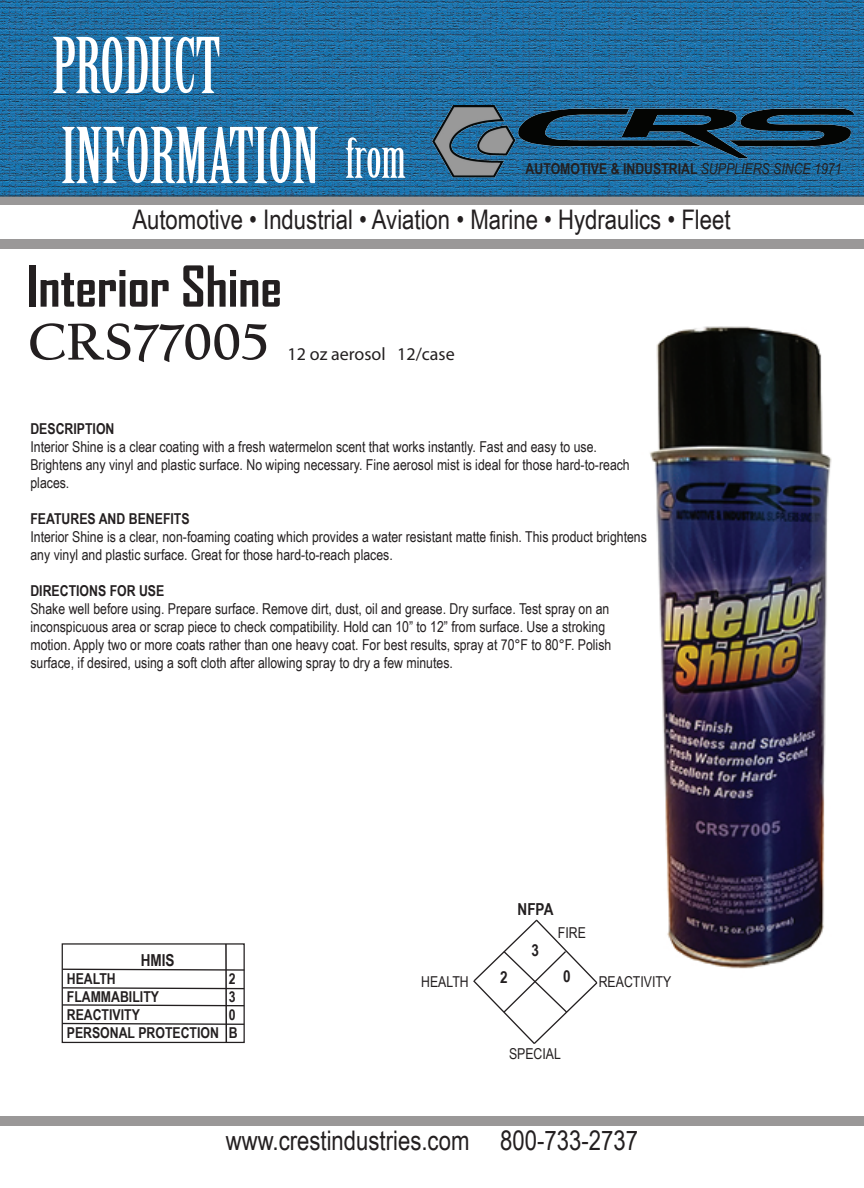
<style>
.page{position:relative;width:864px;height:1188px;background:#fff}
.page>*{position:absolute;margin:0;border:0;box-sizing:border-box;transform-origin:0 0}
.t1{font:75px/90px "Birch Std";color:#fff}
.t2{font:700 54px "Agency FB";color:#231f20}
.t3{font:700 54px "Californian FB";color:#231f20}
.t4{font:54px "Birch Std";color:#fff}
.t5{font:27px "Arial Narrow";color:#231f20}
.t6{font:18px "Myriad Pro";color:#231f20}
.t7{font:700 16.5px "Arial Narrow";color:#231f20}
.t8{font:15px/18px "Arial Narrow";color:#231f20}
.t9{font:700 15px/18px "Arial Narrow";color:#231f20;text-align:right}
.s1{font-weight:400;font-style:italic}
</style>
<div class="page">
<img style="left:650px;top:326px;width:182px;height:643px">
<img style="left:0;top:0;width:864px;height:195px">
<svg style="left:0;top:195px;width:864px;height:10px;background:#868b90"></svg>
<div style="left:0;top:239px;width:864px;height:10px;background:#9a9898"></div>
<div style="left:0;top:1116px;width:864px;height:10px;background:#9a9898"></div>
<img style="left:432px;top:105px;width:422px;height:79px">
<div style="left:62px;top:943px;width:183px;height:100px;border:1px solid #231f20"></div>
<hr style="left:225px;top:944px;width:2px;height:98px;background:#231f20">
<svg style="left:61px;top:987px;width:184px;height:3px"></svg>
<svg style="left:61px;top:1004px;width:184px;height:3px"></svg>
<svg style="left:61px;top:1022px;width:184px;height:4px"></svg>
<svg style="left:61px;top:968px;width:184px;height:3px"></svg>
<svg style="left:473px;top:919px;width:125px;height:125px"></svg>
<h1 class="t1" style="left:52px;top:23px;width:268px">PRODUCT<br>INFORMATION</h1>
<h2 class="t4" style="left:346px;top:128px;width:61px">from</h2>
<p class="t9" style="left:526px;top:159px;width:318px">AUTOMOTIVE &amp; INDUSTRIAL <span class="s1">SUPPLIERS SINCE 1971</span></p>
<h3 class="t5" style="left:132px;top:200px;width:600px">Automotive • Industrial • Aviation • Marine • Hydraulics • Fleet</h3>
<h2 class="t2" style="left:27px;top:253px;width:256px">Interior Shine</h2>
<h2 class="t3" style="left:28px;top:311px;width:242px">CRS77005</h2>
<p class="t6" style="left:288px;top:342px;width:169px">12 oz aerosol 12/case</p>
<p class="t9" style="left:30px;top:419px;width:86px">DESCRIPTION</p>
<p class="t8" style="left:30px;top:437px;width:601px">Interior Shine is a clear coating with a fresh watermelon scent that works instantly. Fast and easy to use.<br>Brightens any vinyl and plastic surface. No wiping necessary. Fine aerosol mist is ideal for those hard-to-reach places.</p>
<p class="t9" style="left:30px;top:509px;width:161px">FEATURES AND BENEFITS</p>
<p class="t8" style="left:30px;top:527px;width:618px">Interior Shine is a clear, non-foaming coating which provides a water resistant matte finish. This product brightens any vinyl and plastic surface. Great for those hard-to-reach places.</p>
<p class="t9" style="left:30px;top:581px;width:135px">DIRECTIONS FOR USE</p>
<p class="t8" style="left:30px;top:599px;width:582px">Shake well before using. Prepare surface. Remove dirt, dust, oil and grease. Dry surface. Test spray on an inconspicuous area or scrap piece to check compatibility. Hold can 10” to 12” from surface. Use a stroking motion. Apply two or more coats rather than one heavy coat. For best results, spray at 70°F to 80°F. Polish surface, if desired, using a soft cloth after allowing spray to dry a few minutes.</p>
<p class="t7" style="left:518px;top:896px;width:37px">NFPA</p>
<p class="t7" style="left:141px;top:948px;width:35px">HMIS</p>
<p class="t9" style="left:67px;top:969px;width:50px">HEALTH</p>
<p class="t9" style="left:229px;top:969px;width:8px">2</p>
<p class="t9" style="left:67px;top:987px;width:94px">FLAMMABILITY</p>
<p class="t9" style="left:229px;top:987px;width:8px">3</p>
<p class="t9" style="left:67px;top:1005px;width:75px">REACTIVITY</p>
<p class="t9" style="left:67px;top:1005px;width:172px">0<br>PERSONAL PROTECTION B</p>
<p class="t8" style="left:421px;top:972px;width:49px">HEALTH</p>
<p class="t7" style="left:532px;top:938px;width:9px">3</p>
<p class="t8" style="left:558px;top:923px;width:30px">FIRE</p>
<p class="t7" style="left:500px;top:965px;width:9px">2</p>
<p class="t7" style="left:563px;top:964px;width:9px">0</p>
<p class="t8" style="left:599px;top:972px;width:74px">REACTIVITY</p>
<p class="t8" style="left:509px;top:1044px;width:53px">SPECIAL</p>
<h3 class="t5" style="left:226px;top:1121px;width:414px">www.crestindustries.com 800-733-2737</h3>
</div>
